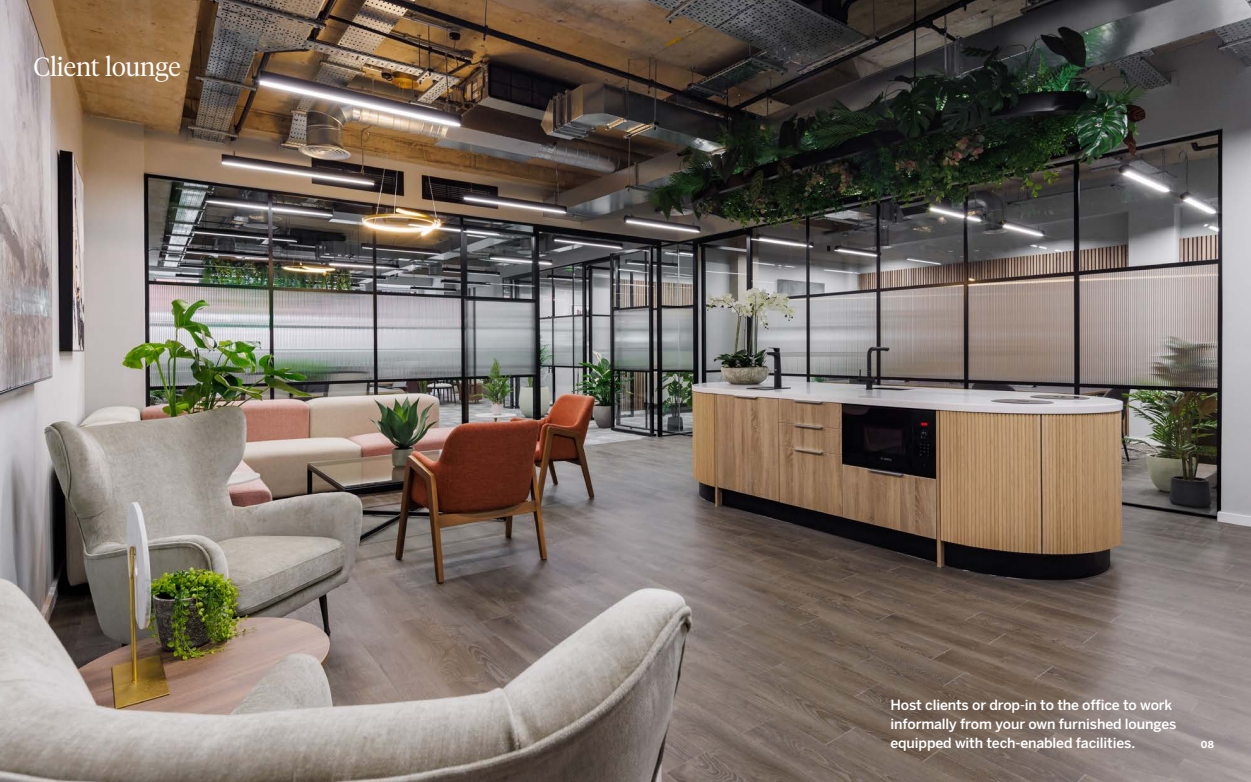
<style>
.page{position:relative;width:1251px;height:782px;background:#fff}
.page>*{position:absolute;margin:0;border:0;box-sizing:border-box;transform-origin:0 0}
.t1{font:300 26.25px "Tiempos Headline";color:#fff}
.t2{font:500 14px/19.2px "Benton Sans";letter-spacing:-.01em;color:#fff}
.t3{font:700 9.62px "Benton Sans";color:#fff}
</style>
<div class="page">
<img style="left:0;top:0;width:1250px;height:781px">
<h1 class="t1" style="left:34px;top:51px;width:148px">Client lounge</h1>
<p class="t2" style="left:890px;top:694px;width:287px">Host clients or drop-in to the office to work informally from your own furnished lounges equipped with tech-enabled facilities.</p>
<p class="t3" style="left:1200px;top:739px;width:14px">08</p>
</div>
